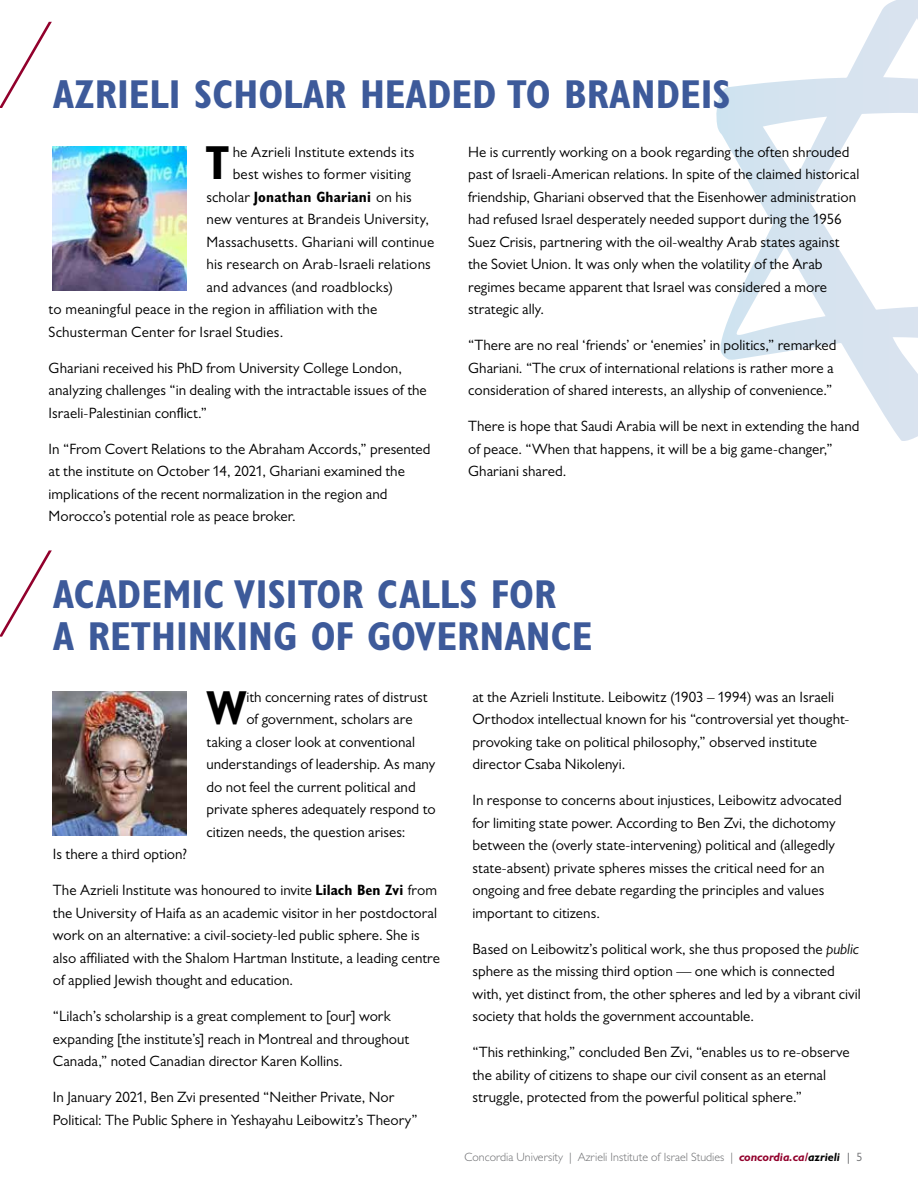
<style>
.page{position:relative;width:918px;height:1188px;background:#fff}
.page>*{position:absolute;margin:0;border:0;box-sizing:border-box;transform-origin:0 0}
.t1{font:700 condensed 48px "Gill Sans MT Pro";color:#000}
.t2{font:700 condensed 40.5px/42px "Gill Sans MT Pro";color:#3d5a9a}
.t3{font:15px/22.5px "Gill Sans MT Pro";letter-spacing:.005em;color:#000}
.t4{font:700 condensed 15px "Gill Sans MT Pro";letter-spacing:.015em;color:#000}
.t5{font:300 12px "Gill Sans MT Pro";color:#6d6e71}
.s1{font-weight:400;font-stretch:normal}
.s2{font-weight:700;font-stretch:condensed}
.s3{font-style:italic}
.s4{font-weight:700;font-style:italic;color:#92002c}
.s5{font-weight:700;font-style:italic;color:#000}
.s6{font-weight:500;font-style:italic}
.s7{font-weight:400}
</style>
<div class="page">
<svg style="left:0;top:21px;width:52px;height:87px"></svg>
<svg style="left:0;top:550px;width:52px;height:87px"></svg>
<svg style="left:716px;top:0;width:202px;height:441px"></svg>
<img style="left:53px;top:147px;width:133px;height:144px">
<img style="left:53px;top:691px;width:133px;height:145px">
<h2 class="t2" style="left:53px;top:73px;width:679px">AZRIELI SCHOLAR HEADED TO BRANDEIS</h2>
<h1 class="t1" style="left:206px;top:135px;width:25px">T</h1>
<p class="t3" style="left:233px;top:140px;width:183px">he Azrieli Institute extends its</p>
<p class="t3" style="left:233px;top:163px;width:180px">best wishes to former visiting</p>
<p class="t4" style="left:206px;top:188px;width:207px"><span class="s1">scholar</span> Jonathan Ghariani <span class="s1">on his</span></p>
<p class="t3" style="left:206px;top:208px;width:224px">new ventures at Brandeis University,</p>
<p class="t3" style="left:206px;top:230px;width:229px">Massachusetts. Ghariani will continue</p>
<p class="t3" style="left:206px;top:253px;width:226px">his research on Arab-Israeli relations</p>
<p class="t3" style="left:206px;top:275px;width:188px">and advances (and roadblocks)</p>
<p class="t3" style="left:49px;top:298px;width:330px">to meaningful peace in the region in affiliation with the</p>
<p class="t3" style="left:49px;top:320px;width:236px">Schusterman Center for Israel Studies.</p>
<p class="t3" style="left:49px;top:356px;width:380px">Ghariani received his PhD from University College London, analyzing challenges “in dealing with the intractable issues of the<br>Israeli-Palestinian conflict.”</p>
<p class="t3" style="left:49px;top:437px;width:384px">In “From Covert Relations to the Abraham Accords,” presented at the institute on October 14, 2021, Ghariani examined the implications of the recent normalization in the region and Morocco’s potential role as peace broker.</p>
<p class="t3" style="left:468px;top:140px;width:393px">He is currently working on a book regarding the often shrouded past of Israeli-American relations. In spite of the claimed historical friendship, Ghariani observed that the Eisenhower administration had refused Israel desperately needed support during the 1956<br>Suez Crisis, partnering with the oil-wealthy Arab states against the Soviet Union. It was only when the volatility of the Arab regimes became apparent that Israel was considered a more strategic ally.</p>
<p class="t3" style="left:468px;top:334px;width:370px">“There are no real ‘friends’ or ‘enemies’ in politics,” remarked<br>Ghariani. “The crux of international relations is rather more a consideration of shared interests, an allyship of convenience.”</p>
<p class="t3" style="left:468px;top:415px;width:393px">There is hope that Saudi Arabia will be next in extending the hand of peace. “When that happens, it will be a big game-changer,”<br>Ghariani shared.</p>
<h2 class="t2" style="left:53px;top:573px;width:541px">ACADEMIC VISITOR CALLS FOR<br>A RETHINKING OF GOVERNANCE</h2>
<h1 class="t1" style="left:206px;top:679px;width:42px">W</h1>
<p class="t3" style="left:246px;top:685px;width:183px">ith concerning rates of distrust</p>
<p class="t3" style="left:246px;top:708px;width:168px">of government, scholars are</p>
<p class="t3" style="left:206px;top:730px;width:210px">taking a closer look at conventional</p>
<p class="t3" style="left:206px;top:753px;width:230px">understandings of leadership. As many</p>
<p class="t3" style="left:206px;top:775px;width:211px">do not feel the current political and</p>
<p class="t3" style="left:206px;top:798px;width:231px">private spheres adequately respond to</p>
<p class="t3" style="left:206px;top:820px;width:201px">citizen needs, the question arises:</p>
<p class="t3" style="left:53px;top:843px;width:136px">Is there a third option?</p>
<p class="t3" style="left:53px;top:879px;width:388px">The Azrieli Institute was honoured to invite <span class="s2">Lilach Ben Zvi</span> from the University of Haifa as an academic visitor in her postdoctoral work on an alternative: a civil-society-led public sphere. She is also affiliated with the Shalom Hartman Institute, a leading centre of applied Jewish thought and education.</p>
<p class="t3" style="left:53px;top:1005px;width:358px">“Lilach’s scholarship is a great complement to [our] work expanding [the institute’s] reach in Montreal and throughout<br>Canada,” noted Canadian director Karen Kollins.</p>
<p class="t3" style="left:53px;top:1086px;width:366px">In January 2021, Ben Zvi presented “Neither Private, Nor<br>Political: The Public Sphere in Yeshayahu Leibowitz’s Theory”</p>
<p class="t3" style="left:472px;top:685px;width:378px">at the Azrieli Institute. Leibowitz (1903 – 1994) was an Israeli Orthodox intellectual known for his “controversial yet thought&shy;provoking take on political philosophy,” observed institute director Csaba Nikolenyi.</p>
<p class="t3" style="left:472px;top:789px;width:371px">In response to concerns about injustices, Leibowitz advocated for limiting state power. According to Ben Zvi, the dichotomy between the (overly state-intervening) political and (allegedly state-absent) private spheres misses the critical need for an ongoing and free debate regarding the principles and values important to citizens.</p>
<p class="t3" style="left:472px;top:937px;width:390px">Based on Leibowitz’s political work, she thus proposed the <span class="s3">public </span>sphere as the missing third option — one which is connected with, yet distinct from, the other spheres and led by a vibrant civil society that holds the government accountable.</p>
<p class="t3" style="left:472px;top:1041px;width:379px">“This rethinking,” concluded Ben Zvi, “enables us to re-observe the ability of citizens to shape our civil consent as an eternal struggle, protected from the powerful political sphere.”</p>
<p class="t5" style="left:464px;top:1150px;width:400px">Concordia University | Azrieli Institute of Israel Studies | <span class="s4">concordia.ca/</span><span class="s5">azrieli</span> <span class="s6">|</span> <span class="s7">5</span></p>
</div>
